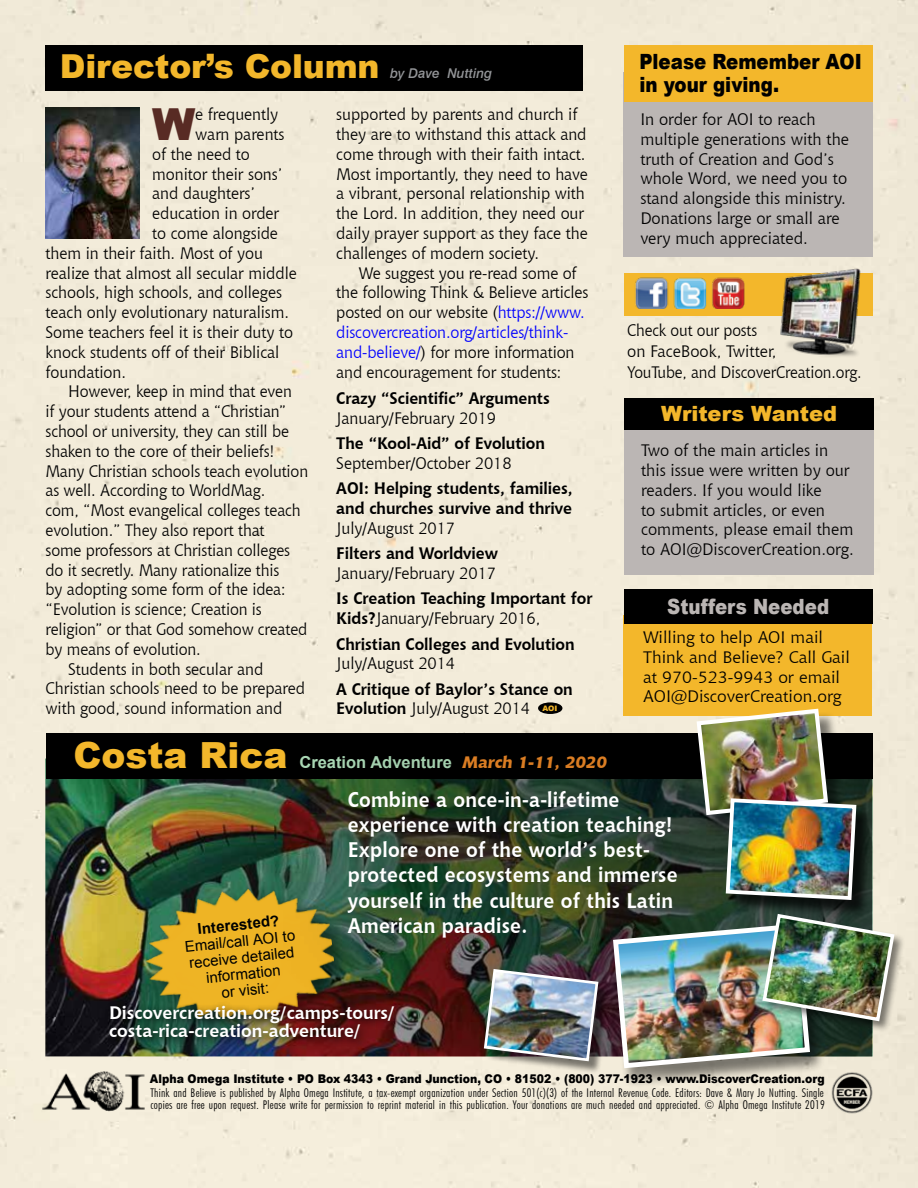
<style>
.page{position:relative;width:918px;height:1188px;background:#f3ecda}
.page>*{position:absolute;margin:0;border:0;box-sizing:border-box;transform-origin:0 0}
.t1{font:900 44.1px "Arial";color:#582b24}
.t2{font:900 33px "Arial";letter-spacing:-.005em;color:#f3b72b}
.t3{font:700 21px/25.2px "Chianti BT";letter-spacing:.01em;color:#fff;scale:.94 1}
.t4{font:900 21px/22.5px "Arial";color:#000;scale:.87 1}
.t5{font:900 21px "Arial";color:#bbb6b4;scale:.87 1}
.t6{font:900 21px "Arial";color:#f3b72b}
.t7{font:700 18px/18px "Chianti BT";color:#fff}
.t8{font:16.5px/19.8px "Chianti BT";letter-spacing:-.005em;color:#000}
.t9{font:700 16.5px/19.8px "Chianti BT";letter-spacing:-.005em;color:#000}
.t10{font:16.5px/19.8px "Chianti BT";letter-spacing:-.005em;color:#000;scale:1.05 1}
.t11{font:16.5px/21px "Chianti BT";letter-spacing:-.005em;color:#000;scale:.95 1}
.t12{font:700 16.5px "Arial";color:#aad8b5}
.t13{font:15px/16.5px "Arial";color:#000101;text-align:center}
.t14{font:700 15px "Arial";color:#000101}
.t15{font:italic 500 13.5px "Swiss 721 BT";color:#939598}
.t16{font:300 condensed 12px/12px "Futura BT";letter-spacing:.02em;color:#000}
.t17{font:900 12px "Arial";color:#000;scale:.91 1}
.t18{font:900 7.5px "Arial";color:#f3b72b}
.s1{color:#00f}
.s2{font-weight:400}
.s3{font-weight:900;font-size:36px;color:#f3b72b}
.s4{font-family:"Chianti BT";font-weight:800;font-style:italic;color:#e28225}
</style>
<div class="page">
<img style="left:45px;top:759px;width:828px;height:297px">
<div style="left:623px;top:72px;width:250px;height:185px;background:#bbb6b4"></div>
<img style="left:100px;top:780px;width:769px;height:273px">
<div style="left:45px;top:45px;width:538px;height:45px;background:#000"></div>
<img style="left:830px;top:1071px;width:44px;height:43px">
<img style="left:40px;top:1070px;width:106px;height:41px">
<img style="left:46px;top:108px;width:93px;height:130px">
<div style="left:624px;top:45px;width:249px;height:57px;background:#f3b72b"></div>
<div style="left:624px;top:615px;width:248px;height:101px;background:#f3b72b"></div>
<div style="left:624px;top:590px;width:249px;height:34px;background:#000"></div>
<div style="left:624px;top:273px;width:248px;height:42px;background:#f3b72b"></div>
<img style="left:778px;top:268px;width:85px;height:91px">
<img style="left:635px;top:277px;width:110px;height:32px">
<div style="left:539px;top:703px;width:23px;height:10px;background:#000;border-radius:50%"></div>
<div style="left:538px;top:702px;width:24px;height:12px;border:2px solid #000;border-radius:50%"></div>
<div style="left:624px;top:426px;width:249px;height:149px;background:#bbb6b4"></div>
<div style="left:624px;top:398px;width:249px;height:32px;background:#000"></div>
<div style="left:46px;top:733px;width:827px;height:46px;background:#000"></div>
<div style="left:71px;top:737px;width:547px;height:44px;background:#000"></div>
<img style="left:133px;top:875px;width:146px;height:126px">
<div style="left:104px;top:1001px;width:300px;height:48px;background:#000;opacity:.86"></div>
<div style="left:279px;top:722px;width:466px;height:288px;background:#000101;opacity:.85"></div>
<div style="left:611px;top:926px;width:214px;height:162px;background:#000;opacity:.5"></div>
<div style="left:762px;top:913px;width:144px;height:120px;background:#000;opacity:.5"></div>
<img style="left:610px;top:912px;width:286px;height:159px">
<div style="left:486px;top:971px;width:125px;height:103px;background:#000;opacity:.5"></div>
<img style="left:482px;top:967px;width:118px;height:96px">
<div style="left:728px;top:801px;width:146px;height:117px;background:#000;opacity:.75"></div>
<img style="left:694px;top:708px;width:164px;height:194px">
<h2 class="t2" style="left:60px;top:42px;width:321px">Director’s Column</h2>
<p class="t15" style="left:390px;top:65px;width:104px">by Dave Nutting</p>
<h1 class="t1" style="left:152px;top:92px;width:45px">W</h1>
<p class="t8" style="left:195px;top:104px;width:85px">e frequently</p>
<p class="t8" style="left:195px;top:124px;width:91px">warn parents</p>
<p class="t8" style="left:152px;top:143px;width:99px">of the need to</p>
<p class="t8" style="left:152px;top:163px;width:132px">monitor their sons’</p>
<p class="t8" style="left:152px;top:183px;width:104px">and daughters’</p>
<p class="t8" style="left:152px;top:203px;width:129px">education in order</p>
<p class="t8" style="left:152px;top:223px;width:127px">to come alongside</p>
<p class="t8" style="left:46px;top:242px;width:219px">them in their faith. Most of you</p>
<p class="t8" style="left:46px;top:262px;width:253px">realize that almost all secular middle</p>
<p class="t8" style="left:46px;top:282px;width:238px">schools, high schools, and colleges</p>
<p class="t8" style="left:46px;top:302px;width:245px">teach only evolutionary naturalism.</p>
<p class="t8" style="left:46px;top:322px;width:249px">Some teachers feel it is their duty to</p>
<p class="t8" style="left:46px;top:341px;width:235px">knock students off of their Biblical</p>
<p class="t8" style="left:46px;top:361px;width:82px">foundation.</p>
<p class="t8" style="left:68px;top:381px;width:225px">However, keep in mind that even</p>
<p class="t8" style="left:46px;top:401px;width:242px">if your students attend a “Christian”</p>
<p class="t8" style="left:46px;top:421px;width:245px">school or university, they can still be</p>
<p class="t8" style="left:46px;top:440px;width:230px">shaken to the core of their beliefs!</p>
<p class="t8" style="left:46px;top:460px;width:264px">Many Christian schools teach evolution</p>
<p class="t8" style="left:46px;top:480px;width:221px">as well. According to WorldMag.</p>
<p class="t8" style="left:46px;top:500px;width:257px">com, “Most evangelical colleges teach</p>
<p class="t8" style="left:46px;top:520px;width:221px">evolution.” They also report that</p>
<p class="t8" style="left:46px;top:539px;width:246px">some professors at Christian colleges</p>
<p class="t8" style="left:46px;top:559px;width:235px">do it secretly. Many rationalize this</p>
<p class="t8" style="left:46px;top:579px;width:242px">by adopting some form of the idea:</p>
<p class="t8" style="left:46px;top:599px;width:218px">“Evolution is science; Creation is</p>
<p class="t8" style="left:46px;top:619px;width:263px">religion” or that God somehow created</p>
<p class="t8" style="left:46px;top:638px;width:157px">by means of evolution.</p>
<p class="t8" style="left:68px;top:658px;width:197px">Students in both secular and</p>
<p class="t8" style="left:46px;top:678px;width:261px">Christian schools need to be prepared</p>
<p class="t8" style="left:46px;top:698px;width:238px">with good, sound information and</p>
<p class="t8" style="left:336px;top:104px;width:253px">supported by parents and church if they are to withstand this attack and come through with their faith intact.<br>Most importantly, they need to have a vibrant, personal relationship with the Lord. In addition, they need our daily prayer support as they face the challenges of modern society.</p>
<p class="t8" style="left:336px;top:262px;width:254px;text-indent:22px">We suggest you re-read some of the following Think &amp; Believe articles posted on our website (<span class="s1">https://www. discovercreation.org/articles/think&shy;and-believe/</span>) for more information and encouragement for students:</p>
<p class="t9" style="left:336px;top:388px;width:215px">Crazy “Scientific” Arguments</p>
<p class="t8" style="left:336px;top:408px;width:161px">January/February 2019</p>
<p class="t9" style="left:336px;top:433px;width:210px">The “Kool-Aid” of Evolution</p>
<p class="t8" style="left:336px;top:453px;width:177px">September/October 2018</p>
<p class="t9" style="left:336px;top:478px;width:238px">AOI: Helping students, families, and churches survive and thrive</p>
<p class="t8" style="left:336px;top:518px;width:120px">July/August 2017</p>
<p class="t9" style="left:336px;top:543px;width:163px">Filters and Worldview</p>
<p class="t8" style="left:336px;top:563px;width:161px">January/February 2017</p>
<p class="t9" style="left:336px;top:588px;width:258px">Is Creation Teaching Important for<br>Kids?<span class="s2">January/February 2016,</span></p>
<p class="t9" style="left:336px;top:633px;width:240px">Christian Colleges and Evolution</p>
<p class="t8" style="left:336px;top:653px;width:120px">July/August 2014</p>
<p class="t9" style="left:336px;top:678px;width:238px">A Critique of Baylor’s Stance on<br>Evolution <span class="s2">July/August 2014</span></p>
<p class="t18" style="left:542px;top:703px;width:17px">AOI</p>
<p class="t12" style="left:73px;top:751px;width:535px"><span class="s3">Costa Rica</span> Creation Adventure <span class="s4">March 1-11, 2020</span></p>
<p class="t4" style="left:639px;top:50px;width:257px">Please Remember AOI in your giving.</p>
<p class="t8" style="left:640px;top:109px;width:210px">In order for AOI to reach multiple generations with the truth of Creation and God’s whole Word, we need you to stand alongside this ministry.<br>Donations large or small are very much appreciated.</p>
<p class="t11" style="left:627px;top:319px;width:248px">Check out our posts<br>on FaceBook, Twitter,<br>YouTube, and DiscoverCreation.org.</p>
<p class="t6" style="left:661px;top:398px;width:178px">Writers Wanted</p>
<p class="t8" style="left:641px;top:440px;width:214px">Two of the main articles in this issue were written by our readers. If you would like<br>to submit articles, or even comments, please email them to AOI@DiscoverCreation.org.</p>
<p class="t5" style="left:667px;top:591px;width:188px">Stuffers Needed</p>
<p class="t10" style="left:643px;top:627px;width:198px">Willing to help AOI mail<br>Think and Believe? Call Gail at 970-523-9943 or email<br>AOI@DiscoverCreation.org</p>
<p class="t3" style="left:348px;top:786px;width:353px">Combine a once-in-a-lifetime experience with creation teaching!<br>Explore one of the world’s best&shy;protected ecosystems and immerse yourself in the culture of this Latin</p>
<p class="t14" style="left:196px;top:919px;width:84px;rotate:-6deg">Interested?</p>
<p class="t3" style="left:348px;top:912px;width:193px">American paradise.</p>
<p class="t13" style="left:184px;top:939px;width:112px;rotate:-6deg">Email/call AOI to receive detailed information<br>or visit:</p>
<p class="t7" style="left:109px;top:1003px;width:287px">Discovercreation.org/camps-tours/ costa-rica-creation-adventure/</p>
<p class="t17" style="left:150px;top:1070px;width:743px">Alpha Omega Institute • PO Box 4343 • Grand Junction, CO • 81502 • (800) 377-1923 • www.DiscoverCreation.org</p>
<p class="t16" style="left:150px;top:1087px;width:676px">Think and Believe is published by Alpha Omega Institute, a tax-exempt organization under Section 501(c)(3) of the Internal Revenue Code. Editors: Dave &amp; Mary Jo Nutting. Single copies are free upon request. Please write for permission to reprint material in this publication. Your donations are much needed and appreciated. © Alpha Omega Institute 2019</p>
</div>
